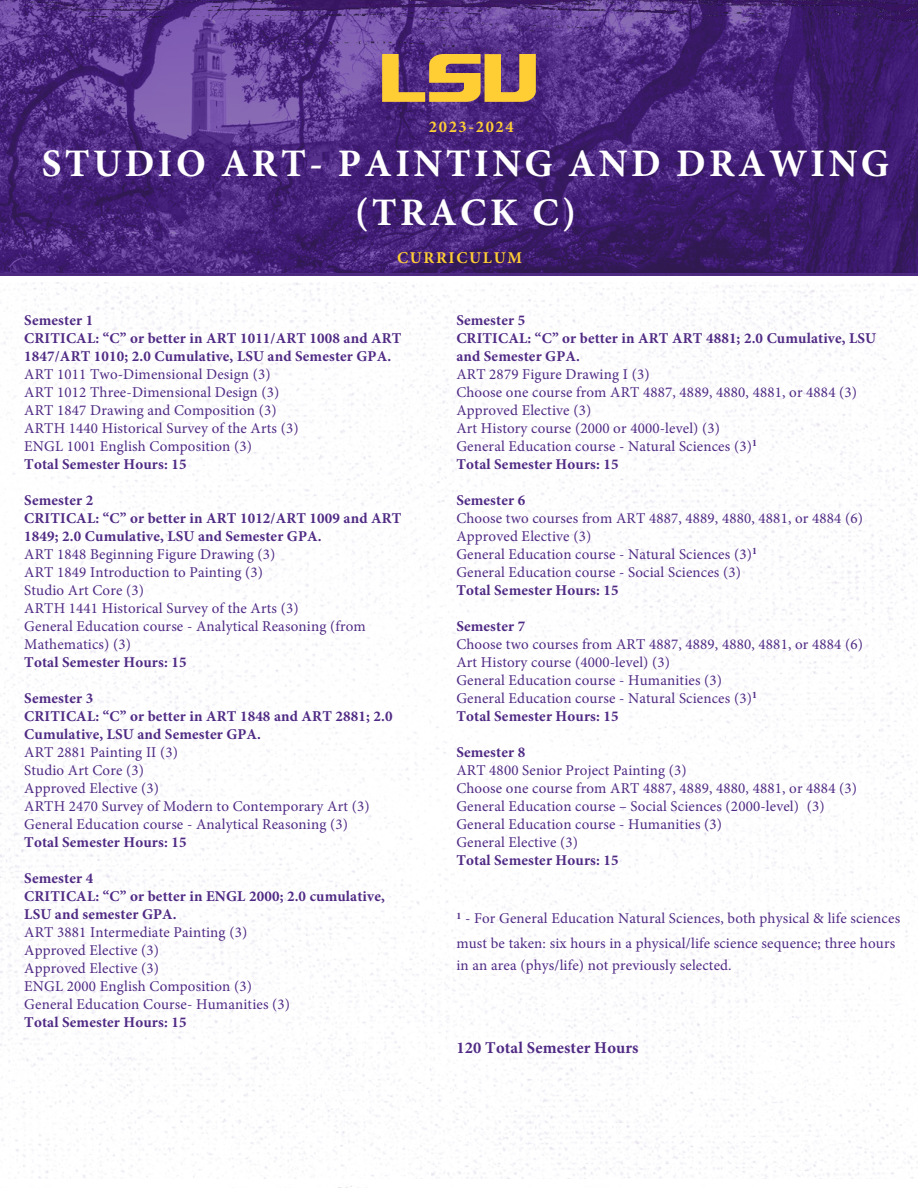
<style>
.page{position:relative;width:918px;height:1188px;background:#fff}
.page>*{position:absolute;margin:0;border:0;box-sizing:border-box;transform-origin:0 0}
.t1{font:700 39px/48.9px "Minion Pro";letter-spacing:.085em;color:#fff;text-align:center}
.t2{font:700 16.5px "Minion Pro";letter-spacing:.01em;color:#4f2a84}
.t3{font:700 16.5px "Minion Pro";letter-spacing:.1em;color:#ffce35}
.t4{font:15px/18px "Minion Pro";letter-spacing:.01em;color:#4f2a84}
.t5{font:700 15px/18px "Minion Pro";letter-spacing:.01em;color:#4f2a84}
</style>
<div class="page">
<img style="left:1px;top:282px;width:917px;height:891px">
<svg style="left:0;top:78px;width:918px;height:198px;background:#48267a"></svg>
<img style="left:0;top:0;width:918px;height:78px">
<svg style="left:382px;top:54px;width:154px;height:48px;background:#ba8e53"></svg>
<img style="left:38px;top:1173px;width:875px;height:15px">
<p class="t3" style="left:429px;top:115px;width:86px">2023-2024</p>
<p class="t1" style="left:42px;top:139px;width:849px">STUDIO ART- PAINTING AND DRAWING (TRACK C)</p>
<p class="t3" style="left:397px;top:246px;width:126px">CURRICULUM</p>
<p class="t5" style="left:24px;top:311px;width:70px">Semester 1</p>
<p class="t5" style="left:456px;top:311px;width:70px">Semester 5</p>
<p class="t5" style="left:24px;top:329px;width:379px">CRITICAL: “C” or better in ART 1011/ART 1008 and ART<br>1847/ART 1010; 2.0 Cumulative, LSU and Semester GPA.</p>
<p class="t4" style="left:24px;top:365px;width:276px">ART 1011 Two-Dimensional Design (3)<br>ART 1012 Three-Dimensional Design (3)<br>ART 1847 Drawing and Composition (3)<br>ARTH 1440 Historical Survey of the Arts (3)<br>ENGL 1001 English Composition (3)</p>
<p class="t5" style="left:24px;top:455px;width:164px">Total Semester Hours: 15</p>
<p class="t5" style="left:24px;top:491px;width:379px">Semester 2<br>CRITICAL: “C” or better in ART 1012/ART 1009 and ART<br>1849; 2.0 Cumulative, LSU and Semester GPA.</p>
<p class="t4" style="left:24px;top:545px;width:253px">ART 1848 Beginning Figure Drawing (3)<br>ART 1849 Introduction to Painting (3)</p>
<p class="t4" style="left:24px;top:581px;width:276px">Studio Art Core (3)<br>ARTH 1441 Historical Survey of the Arts (3)</p>
<p class="t4" style="left:24px;top:617px;width:343px">General Education course - Analytical Reasoning (from<br>Mathematics) (3)</p>
<p class="t5" style="left:24px;top:653px;width:164px">Total Semester Hours: 15</p>
<p class="t5" style="left:24px;top:689px;width:370px">Semester 3<br>CRITICAL: “C” or better in ART 1848 and ART 2881; 2.0<br>Cumulative, LSU and Semester GPA.</p>
<p class="t4" style="left:24px;top:743px;width:155px">ART 2881 Painting II (3)</p>
<p class="t4" style="left:24px;top:761px;width:121px">Studio Art Core (3)</p>
<p class="t4" style="left:24px;top:779px;width:136px">Approved Elective (3)</p>
<p class="t4" style="left:24px;top:797px;width:347px">ARTH 2470 Survey of Modern to Contemporary Art (3)</p>
<p class="t4" style="left:24px;top:815px;width:325px">General Education course - Analytical Reasoning (3)</p>
<p class="t5" style="left:24px;top:833px;width:164px">Total Semester Hours: 15</p>
<p class="t5" style="left:24px;top:869px;width:70px">Semester 4</p>
<p class="t5" style="left:24px;top:887px;width:362px">CRITICAL: “C” or better in ENGL 2000; 2.0 cumulative,<br>LSU and semester GPA.</p>
<p class="t4" style="left:24px;top:923px;width:224px">ART 3881 Intermediate Painting (3)<br>Approved Elective (3)<br>Approved Elective (3)</p>
<p class="t4" style="left:24px;top:977px;width:267px">ENGL 2000 English Composition (3)<br>General Education Course- Humanities (3)</p>
<p class="t5" style="left:24px;top:1013px;width:164px">Total Semester Hours: 15</p>
<p class="t5" style="left:456px;top:329px;width:421px">CRITICAL: “C” or better in ART ART 4881; 2.0 Cumulative, LSU and Semester GPA.</p>
<p class="t4" style="left:456px;top:365px;width:195px">ART 2879 Figure Drawing I (3)</p>
<p class="t4" style="left:456px;top:383px;width:402px">Choose one course from ART 4887, 4889, 4880, 4881, or 4884 (3)</p>
<p class="t4" style="left:456px;top:401px;width:302px">Approved Elective (3)<br>Art History course (2000 or 4000-level) (3)<br>General Education course - Natural Sciences (3)<sup>1</sup></p>
<p class="t5" style="left:456px;top:455px;width:164px">Total Semester Hours: 15</p>
<p class="t5" style="left:456px;top:491px;width:70px">Semester 6</p>
<p class="t4" style="left:456px;top:509px;width:408px">Choose two courses from ART 4887, 4889, 4880, 4881, or 4884 (6)<br>Approved Elective (3)<br>General Education course - Natural Sciences (3)<sup>1<br></sup>General Education course - Social Sciences (3)</p>
<p class="t5" style="left:456px;top:581px;width:164px">Total Semester Hours: 15</p>
<p class="t5" style="left:456px;top:617px;width:70px">Semester 7</p>
<p class="t4" style="left:456px;top:635px;width:408px">Choose two courses from ART 4887, 4889, 4880, 4881, or 4884 (6)<br>Art History course (4000-level) (3)</p>
<p class="t4" style="left:456px;top:671px;width:302px">General Education course - Humanities (3)<br>General Education course - Natural Sciences (3)<sup>1</sup></p>
<p class="t5" style="left:456px;top:707px;width:164px">Total Semester Hours: 15</p>
<p class="t5" style="left:456px;top:743px;width:70px">Semester 8</p>
<p class="t4" style="left:456px;top:761px;width:232px">ART 4800 Senior Project Painting (3)</p>
<p class="t4" style="left:456px;top:779px;width:402px">Choose one course from ART 4887, 4889, 4880, 4881, or 4884 (3)</p>
<p class="t4" style="left:456px;top:797px;width:370px">General Education course – Social Sciences (2000-level) (3)<br>General Education course - Humanities (3)<br>General Elective (3)</p>
<p class="t5" style="left:456px;top:851px;width:164px">Total Semester Hours: 15</p>
<p class="t4" style="left:456px;top:906px;width:445px;line-height:24.9px"><sup>1</sup> - For General Education Natural Sciences, both physical &amp; life sciences must be taken: six hours in a physical/life science sequence; three hours</p>
<p class="t4" style="left:456px;top:956px;width:277px">in an area (phys/life) not previously selected.</p>
<p class="t2" style="left:456px;top:1036px;width:184px">120 Total Semester Hours</p>
</div>
